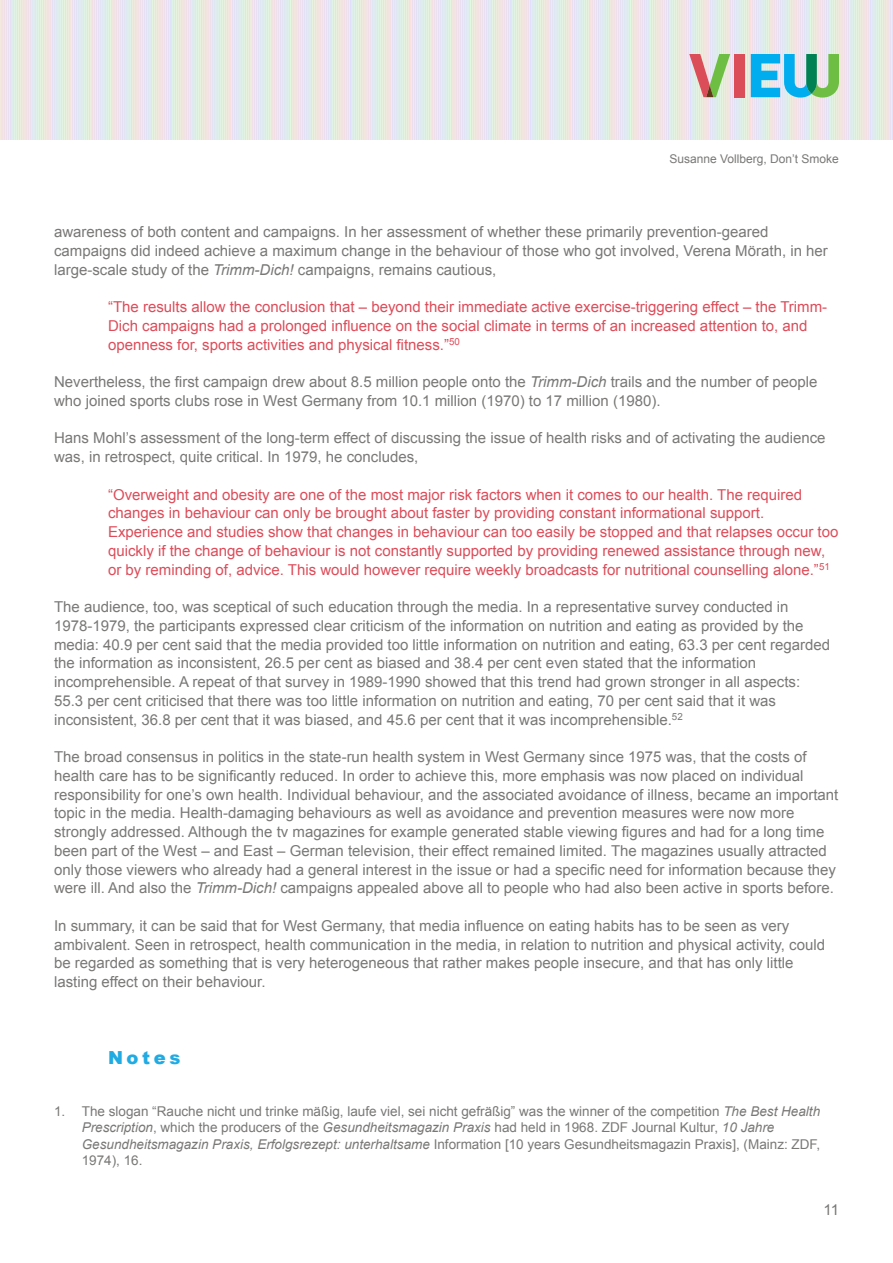
<style>
.page{position:relative;width:893px;height:1263px;background:#fff}
.page>*{position:absolute;margin:0;border:0;box-sizing:border-box;transform-origin:0 0}
.A_head{font:900 18px "Arial";letter-spacing:.2em;color:#22abe2}
.Body_text_next{font:15px/18.8px "Arial";color:#797877}
.Extract{font:15px/18.8px "Arial";color:#dd4c59}
.Body_text_first{font:15px/18.8px "Arial";color:#797877}
.Notes{font:13.5px/16.5px "Arial";color:#797877}
.t1{font:12px "Arial";color:#797877}
.s1{font-style:italic}
</style>
<div class="page">
<img style="left:0;top:0;width:893px;height:140px">
<div style="left:734px;top:54px;width:10px;height:43px;background:#db4d58"></div>
<svg style="left:751px;top:54px;width:88px;height:44px;background:#64c0c4"></svg>
<svg style="left:689px;top:54px;width:41px;height:43px;background:#c5b69c"></svg>
<p class="t1" style="left:669px;top:151px;width:171px">Susanne Vollberg, Don’t Smoke</p>
<p class="Body_text_first" style="left:54px;top:223px;width:775px">awareness of both content and campaigns. In her assessment of whether these primarily prevention-geared campaigns did indeed achieve a maximum change in the behaviour of those who got involved, Verena Mörath, in her large-scale study of the <span class="s1">Trimm-Dich!</span> campaigns, remains cautious,</p>
<p class="Extract" style="left:108px;top:298px;width:721px">“The results allow the conclusion that – beyond their immediate active exercise-triggering effect – the Trimm-<br>Dich campaigns had a prolonged influence on the social climate in terms of an increased attention to, and openness for, sports activities and physical fitness.”<sup>50</sup></p>
<p class="Body_text_next" style="left:54px;top:373px;width:765px">Nevertheless, the first campaign drew about 8.5 million people onto the <span class="s1">Trimm-Dich</span> trails and the number of people who joined sports clubs rose in West Germany from 10.1 million (1970) to 17 million (1980).</p>
<p class="Body_text_next" style="left:54px;top:429px;width:773px">Hans Mohl’s assessment of the long-term effect of discussing the issue of health risks and of activating the audience was, in retrospect, quite critical. In 1979, he concludes,</p>
<p class="Extract" style="left:108px;top:485px;width:732px">“Overweight and obesity are one of the most major risk factors when it comes to our health. The required changes in behaviour can only be brought about faster by providing constant informational support.<br>Experience and studies show that changes in behaviour can too easily be stopped and that relapses occur too quickly if the change of behaviour is not constantly supported by providing renewed assistance through new, or by reminding of, advice. This would however require weekly broadcasts for nutritional counselling alone.”<sup>51</sup></p>
<p class="Body_text_next" style="left:54px;top:598px;width:778px">The audience, too, was sceptical of such education through the media. In a representative survey conducted in 1978-1979, the participants expressed clear criticism of the information on nutrition and eating as provided by the media: 40.9 per cent said that the media provided too little information on nutrition and eating, 63.3 per cent regarded the information as inconsistent, 26.5 per cent as biased and 38.4 per cent even stated that the information incomprehensible. A repeat of that survey in 1989-1990 showed that this trend had grown stronger in all aspects:<br>55.3 per cent criticised that there was too little information on nutrition and eating, 70 per cent said that it was inconsistent, 36.8 per cent that it was biased, and 45.6 per cent that it was incomprehensible.<sup>52</sup></p>
<p class="Body_text_next" style="left:54px;top:748px;width:786px">The broad consensus in politics in the state-run health system in West Germany since 1975 was, that the costs of health care has to be significantly reduced. In order to achieve this, more emphasis was now placed on individual responsibility for one’s own health. Individual behaviour, and the associated avoidance of illness, became an important topic in the media. Health-damaging behaviours as well as avoidance and prevention measures were now more strongly addressed. Although the tv magazines for example generated stable viewing figures and had for a long time been part of the West – and East – German television, their effect remained limited. The magazines usually attracted only those viewers who already had a general interest in the issue or had a specific need for information because they were ill. And also the <span class="s1">Trimm-Dich!</span> campaigns appealed above all to people who had also been active in sports before.</p>
<p class="Body_text_next" style="left:54px;top:916px;width:772px">In summary, it can be said that for West Germany, that media influence on eating habits has to be seen as very ambivalent. Seen in retrospect, health communication in the media, in relation to nutrition and physical activity, could be regarded as something that is very heterogeneous that rather makes people insecure, and that has only little lasting effect on their behaviour.</p>
<p class="A_head" style="left:108px;top:1044px;width:74px">Notes</p>
<p class="Notes" style="left:82px;top:1103px;width:740px;text-indent:-28px">1. The slogan “Rauche nicht und trinke mäßig, laufe viel, sei nicht gefräßig” was the winner of the competition <span class="s1">The Best Health Prescription</span>, which the producers of the <span class="s1">Gesundheitsmagazin Praxis</span> had held in 1968. ZDF Journal Kultur, <span class="s1">10 Jahre Gesundheitsmagazin Praxis, Erfolgsrezept: unterhaltsame</span> Information [10 years Gesundheitsmagazin Praxis], (Mainz: ZDF, 1974), 16.</p>
<p class="Body_text_next" style="left:824px;top:1201px;width:17px">11</p>
</div>
